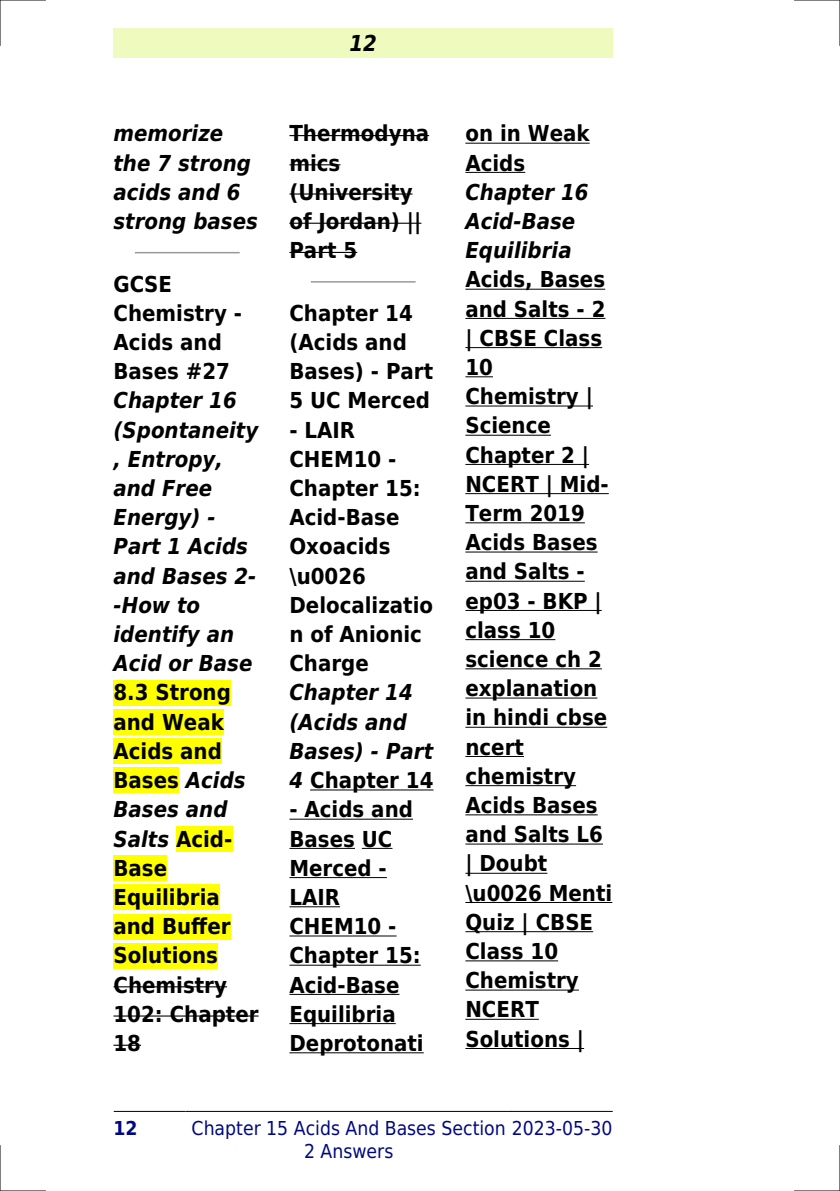
<style>
.page{position:relative;width:840px;height:1191px;background:#fff}
.page>*{position:absolute;margin:0;border:0;box-sizing:border-box;transform-origin:0 0}
.t1{font:700 22px/29.2px "DejaVu Sans Condensed";color:#000}
.t2{font:italic 700 22px/29.2px "DejaVu Sans Condensed";color:#000}
.t3{font:19.2px/23px "DejaVu Sans Condensed";color:#000880}
.t4{font:700 19.2px "DejaVu Sans Condensed";color:#000880}
.s1{font-style:italic}
.s2{font-style:normal}
</style>
<div class="page">
<div style="left:113px;top:28px;width:499px;height:30px;background:#effbbe"></div>
<hr style="left:114px;top:1111px;width:71px;height:1px;background:#000">
<hr style="left:186px;top:1111px;width:325px;height:1px;background:#000">
<hr style="left:512px;top:1111px;width:100px;height:1px;background:#000">
<hr style="left:135px;top:252px;width:104px;height:1px;background:#999">
<div style="left:113px;top:680px;width:118px;height:25px;background:#ff0"></div>
<div style="left:113px;top:709px;width:111px;height:26px;background:#ff0"></div>
<div style="left:113px;top:738px;width:109px;height:26px;background:#ff0"></div>
<div style="left:113px;top:767px;width:66px;height:26px;background:#ff0"></div>
<div style="left:176px;top:826px;width:56px;height:25px;background:#ff0"></div>
<div style="left:113px;top:855px;width:54px;height:26px;background:#ff0"></div>
<div style="left:113px;top:884px;width:107px;height:26px;background:#ff0"></div>
<div style="left:113px;top:913px;width:117px;height:26px;background:#ff0"></div>
<div style="left:113px;top:943px;width:105px;height:25px;background:#ff0"></div>
<hr style="left:113px;top:986px;width:114px;height:1px;background:#000">
<hr style="left:113px;top:1015px;width:145px;height:1px;background:#000">
<svg style="left:113px;top:1044px;width:28px;height:1px"></svg>
<hr style="left:289px;top:135px;width:140px;height:1px;background:#000">
<hr style="left:289px;top:164px;width:51px;height:1px;background:#000">
<hr style="left:289px;top:193px;width:123px;height:2px;background:#000">
<hr style="left:289px;top:223px;width:132px;height:1px;background:#000">
<hr style="left:289px;top:252px;width:68px;height:1px;background:#000">
<hr style="left:311px;top:281px;width:103px;height:2px;background:#999">
<hr style="left:310px;top:789px;width:123px;height:1px;background:#000">
<hr style="left:289px;top:818px;width:124px;height:1px;background:#000">
<hr style="left:289px;top:848px;width:66px;height:1px;background:#000">
<hr style="left:361px;top:848px;width:31px;height:1px;background:#000">
<hr style="left:289px;top:877px;width:97px;height:1px;background:#000">
<hr style="left:289px;top:906px;width:51px;height:1px;background:#000">
<hr style="left:289px;top:935px;width:107px;height:1px;background:#000">
<hr style="left:289px;top:964px;width:131px;height:1px;background:#000">
<hr style="left:289px;top:994px;width:110px;height:1px;background:#000">
<hr style="left:289px;top:1023px;width:106px;height:1px;background:#000">
<hr style="left:289px;top:1052px;width:134px;height:1px;background:#000">
<hr style="left:465px;top:143px;width:124px;height:1px;background:#000">
<hr style="left:465px;top:172px;width:60px;height:1px;background:#000">
<hr style="left:465px;top:289px;width:140px;height:1px;background:#000">
<hr style="left:465px;top:318px;width:140px;height:1px;background:#000">
<hr style="left:465px;top:347px;width:137px;height:1px;background:#000">
<svg style="left:465px;top:376px;width:27px;height:1px"></svg>
<hr style="left:465px;top:405px;width:127px;height:1px;background:#000">
<hr style="left:465px;top:435px;width:85px;height:1px;background:#000">
<hr style="left:465px;top:464px;width:123px;height:1px;background:#000">
<hr style="left:465px;top:493px;width:143px;height:1px;background:#000">
<hr style="left:465px;top:522px;width:119px;height:1px;background:#000">
<hr style="left:465px;top:551px;width:132px;height:1px;background:#000">
<hr style="left:465px;top:581px;width:119px;height:1px;background:#000">
<hr style="left:465px;top:610px;width:136px;height:1px;background:#000">
<hr style="left:465px;top:639px;width:90px;height:1px;background:#000">
<hr style="left:465px;top:668px;width:136px;height:1px;background:#000">
<hr style="left:465px;top:697px;width:132px;height:1px;background:#000">
<hr style="left:465px;top:727px;width:142px;height:1px;background:#000">
<hr style="left:465px;top:756px;width:58px;height:1px;background:#000">
<hr style="left:465px;top:785px;width:110px;height:1px;background:#000">
<hr style="left:465px;top:814px;width:132px;height:1px;background:#000">
<hr style="left:465px;top:843px;width:137px;height:1px;background:#000">
<hr style="left:465px;top:872px;width:82px;height:1px;background:#000">
<hr style="left:465px;top:902px;width:147px;height:1px;background:#000">
<hr style="left:465px;top:931px;width:128px;height:1px;background:#000">
<hr style="left:465px;top:960px;width:93px;height:1px;background:#000">
<hr style="left:465px;top:989px;width:113px;height:1px;background:#000">
<hr style="left:465px;top:1018px;width:73px;height:1px;background:#000">
<hr style="left:465px;top:1048px;width:118px;height:1px;background:#000">
<hr style="left:0;top:0;width:45px;height:1px;background:#000">
<hr style="left:794px;top:0;width:45px;height:1px;background:#000">
<hr style="left:0;top:1190px;width:45px;height:1px;background:#000">
<hr style="left:794px;top:1190px;width:45px;height:1px;background:#000">
<hr style="left:0;top:0;width:1px;height:45px;background:#000">
<hr style="left:0;top:1145px;width:1px;height:46px;background:#000">
<hr style="left:839px;top:0;width:1px;height:45px;background:#000">
<hr style="left:839px;top:1145px;width:1px;height:46px;background:#000">
<p class="t2" style="left:113px;top:119px;width:146px">memorize the 7 strong acids and 6 strong bases</p>
<p class="t1" style="left:113px;top:269px;width:130px">GCSE<br>Chemistry -<br>Acids and<br>Bases #27</p>
<p class="t2" style="left:113px;top:386px;width:146px">Chapter 16 (Spontaneity , Entropy, and Free<br>Energy) -<br>Part 1 Acids and Bases 2- -How to identify an<br>Acid or Base</p>
<p class="t1" style="left:113px;top:678px;width:146px">8.3 Strong and Weak<br>Acids and<br>Bases <span class="s1">Acids<br>Bases and<br>Salts</span> Acid-<br>Base<br>Equilibria and Buffer<br>Solutions<br>Chemistry<br>102: Chapter<br>18</p>
<p class="t2" style="left:349px;top:28px;width:29px">12</p>
<p class="t1" style="left:289px;top:119px;width:141px">Thermodyna mics (University of Jordan) ||<br>Part 5</p>
<p class="t1" style="left:289px;top:299px;width:145px">Chapter 14 (Acids and<br>Bases) - Part<br>5 UC Merced</p>
<p class="t1" style="left:289px;top:415px;width:145px">- LAIR<br>CHEM10 -<br>Chapter 15:<br>Acid-Base<br>Oxoacids \u0026<br>Delocalizatio n of Anionic<br>Charge</p>
<p class="t2" style="left:289px;top:678px;width:145px">Chapter 14 (Acids and<br>Bases) - Part<br>4 <span class="s2">Chapter 14</span></p>
<p class="t1" style="left:289px;top:795px;width:136px">- Acids and<br>Bases UC<br>Merced -<br>LAIR<br>CHEM10 -<br>Chapter 15:<br>Acid-Base<br>Equilibria<br>Deprotonati</p>
<p class="t1" style="left:465px;top:119px;width:126px">on in Weak<br>Acids</p>
<p class="t2" style="left:465px;top:177px;width:125px">Chapter 16<br>Acid-Base<br>Equilibria</p>
<p class="t1" style="left:465px;top:265px;width:148px">Acids, Bases and Salts - 2 | CBSE Class<br>10<br>Chemistry |<br>Science<br>Chapter 2 |<br>NCERT | Mid-<br>Term 2019<br>Acids Bases and Salts - ep03 - BKP | class 10 science ch 2 explanation in hindi cbse ncert chemistry<br>Acids Bases and Salts L6 | Doubt \u0026 Menti<br>Quiz | CBSE<br>Class 10<br>Chemistry<br>NCERT<br>Solutions |</p>
<p class="t4" style="left:113px;top:1116px;width:26px">12</p>
<p class="t3" style="left:304px;top:1116px;width:310px;text-indent:-112px">Chapter 15 Acids And Bases Section 2023-05-30<br>2 Answers</p>
</div>
